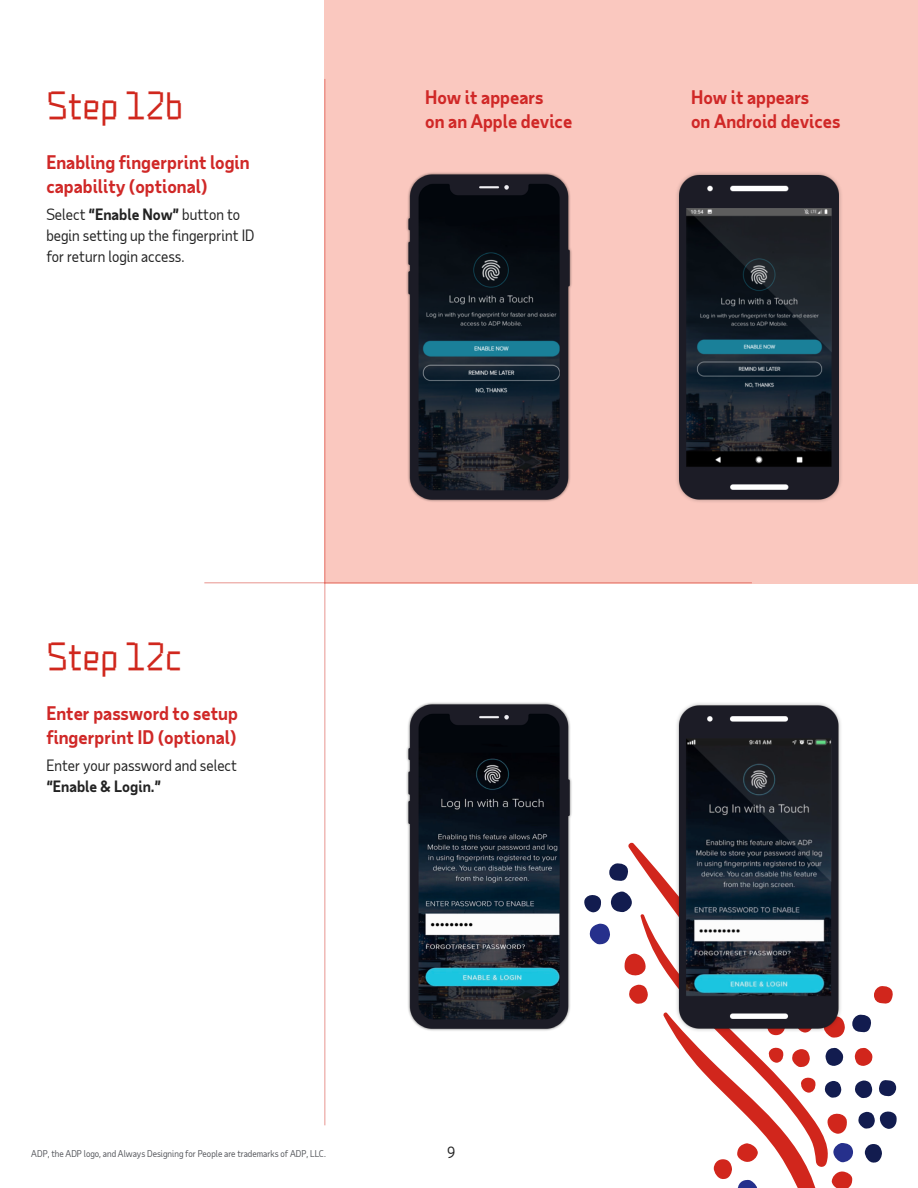
<style>
.page{position:relative;width:918px;height:1188px;background:#fff}
.page>*{position:absolute;margin:0;border:0;box-sizing:border-box;transform-origin:0 0}
.t1{font:36px "Taub Display 30";color:#d0271d}
.t2{font:700 18px/24px "Taub Sans";color:#d02827}
.t3{font:15px/21px "Taub Sans";color:#222}
.t4{font:700 15px "Taub Sans";color:#222}
.t5{font:9px "Taub Sans";color:#54565b}
.s1{font-weight:700}
</style>
<div class="page">
<svg style="left:610px;top:842px;width:287px;height:346px"></svg>
<div style="left:324px;top:0;width:594px;height:583px;background:#fac8bf"></div>
<hr style="left:324px;top:79px;width:1px;height:1046px;background:#d0271d">
<hr style="left:204px;top:582px;width:548px;height:1px;background:#d0271d">
<img style="left:406px;top:172px;width:166px;height:330px">
<img style="left:677px;top:173px;width:164px;height:329px">
<img style="left:406px;top:702px;width:204px;height:329px">
<img style="left:651px;top:703px;width:216px;height:354px">
<h1 class="t1" style="left:46px;top:82px;width:138px">Step 12b</h1>
<p class="t2" style="left:46px;top:149px;width:205px">Enabling fingerprint login capability (optional)</p>
<p class="t3" style="left:46px;top:204px;width:210px">Select <span class="s1">“Enable Now”</span> button to begin setting up the fingerprint ID for return login access.</p>
<h1 class="t1" style="left:46px;top:633px;width:137px">Step 12c</h1>
<p class="t2" style="left:46px;top:700px;width:193px">Enter password to setup fingerprint ID (optional)</p>
<p class="t3" style="left:46px;top:755px;width:192px">Enter your password and select</p>
<p class="t4" style="left:46px;top:777px;width:116px">“Enable &amp; Login.”</p>
<p class="t2" style="left:425px;top:85px;width:149px">How it appears<br>on an Apple device</p>
<p class="t2" style="left:691px;top:85px;width:119px">How it appears</p>
<p class="t2" style="left:691px;top:109px;width:151px">on Android devices</p>
<p class="t5" style="left:31px;top:1148px;width:296px">ADP, the ADP logo, and Always Designing for People are trademarks of ADP, LLC.</p>
<p class="t3" style="left:447px;top:1141px;width:10px">9</p>
</div>
